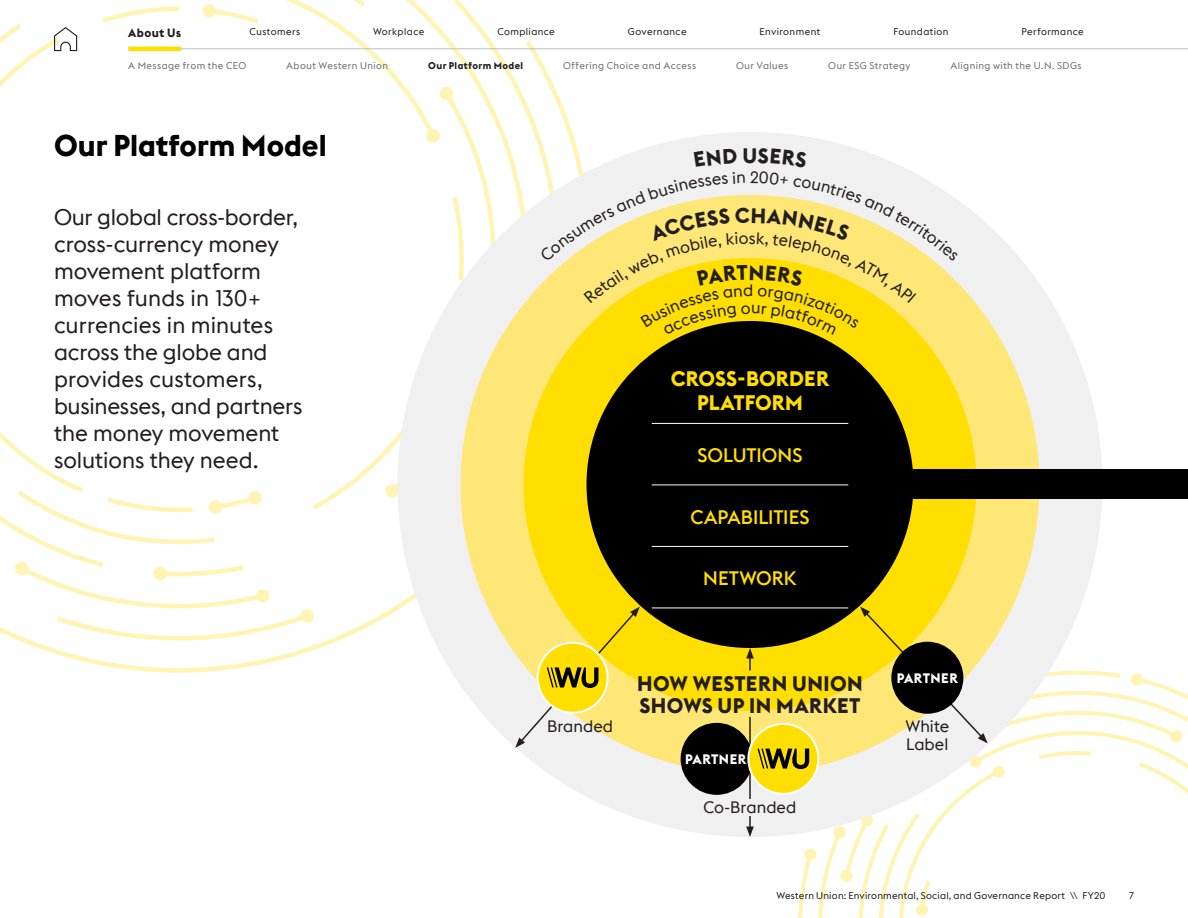
<style>
.page{position:relative;width:1188px;height:918px;background:#fff}
.page>*{position:absolute;margin:0;border:0;box-sizing:border-box;transform-origin:0 0}
.t1{font:30px "Euclid WU Bold";color:#000}
.t2{font:22.5px/27px "Euclid WU";letter-spacing:-.005em;color:#231f20}
.t3{font:21px/22.5px "Euclid WU Bold";letter-spacing:.02em;color:#231f20}
.t4{font:21px/24px "Euclid WU Bold";letter-spacing:.005em;color:#ffde00;text-align:center}
.t5{font:19.5px "Euclid WU Medium";color:#ffde00}
.t6{font:16.5px/18px "Euclid WU";letter-spacing:.005em;color:#231f20}
.t7{font:13.65px "Euclid WU Bold";letter-spacing:.03em;color:#fff}
.t8{font:12px "Euclid WU Bold";letter-spacing:.04em;color:#231f20}
.t9{font:9.75px "Euclid WU";letter-spacing:.03em;color:#231f20}
.t10{font:9.75px "Euclid WU";letter-spacing:.04em;color:#6d6f71}
.t11{font:9.75px "Euclid WU Bold";letter-spacing:.045em;color:#231f20}
</style>
<div class="page">
<svg style="left:370px;top:49px;width:29px;height:37px"></svg>
<svg style="left:399px;top:0;width:50px;height:143px"></svg>
<svg style="left:0;top:302px;width:449px;height:232px"></svg>
<svg style="left:449px;top:0;width:72px;height:298px"></svg>
<svg style="left:0;top:534px;width:454px;height:141px"></svg>
<div style="left:398px;top:132px;width:704px;height:705px;background:#f0f0f0;border-radius:50%"></div>
<div style="left:460px;top:195px;width:580px;height:579px;background:#ffe777;border-radius:50%"></div>
<div style="left:524px;top:258px;width:452px;height:453px;background:#ffde00;border-radius:50%"></div>
<div style="left:586px;top:321px;width:328px;height:327px;background:#000;border-radius:50%"></div>
<div style="left:890px;top:470px;width:298px;height:29px;background:#000"></div>
<hr style="left:652px;top:423px;width:196px;height:1px;background:#fff">
<hr style="left:652px;top:485px;width:196px;height:1px;background:#fff">
<hr style="left:652px;top:546px;width:196px;height:1px;background:#fff">
<hr style="left:652px;top:608px;width:196px;height:1px;background:#fff">
<div style="left:681px;top:723px;width:72px;height:72px;background:#000;border-radius:50%"></div>
<svg style="left:515px;top:607px;width:125px;height:141px"></svg>
<svg style="left:746px;top:607px;width:442px;height:311px"></svg>
<div style="left:891px;top:642px;width:72px;height:72px;background:#000;border-radius:50%"></div>
<svg style="left:0;top:0;width:370px;height:87px"></svg>
<hr style="left:133px;top:48px;width:1055px;height:1px;background:#bcbec0">
<hr style="left:128px;top:47px;width:53px;height:4px;background:#ffde00">
<svg style="left:521px;top:40px;width:438px;height:295px"></svg>
<p class="t9" style="left:250px;top:26px;width:52px">Customers</p>
<p class="t9" style="left:373px;top:26px;width:53px">Workplace</p>
<p class="t9" style="left:497px;top:26px;width:59px">Compliance</p>
<p class="t9" style="left:628px;top:26px;width:60px">Governance</p>
<p class="t9" style="left:760px;top:26px;width:62px">Environment</p>
<p class="t9" style="left:893px;top:26px;width:57px">Foundation</p>
<p class="t9" style="left:1022px;top:26px;width:64px">Performance</p>
<p class="t8" style="left:128px;top:25px;width:54px">About Us</p>
<p class="t10" style="left:128px;top:59px;width:119px">A Message from the CEO</p>
<p class="t10" style="left:286px;top:59px;width:104px">About Western Union</p>
<p class="t11" style="left:428px;top:59px;width:97px">Our Platform Model</p>
<p class="t10" style="left:563px;top:59px;width:135px">Offering Choice and Access</p>
<p class="t10" style="left:736px;top:59px;width:54px">Our Values</p>
<p class="t10" style="left:828px;top:59px;width:84px">Our ESG Strategy</p>
<p class="t10" style="left:950px;top:59px;width:133px">Aligning with the U.N. SDGs</p>
<h1 class="t1" style="left:54px;top:126px;width:274px">Our Platform Model</h1>
<p class="t2" style="left:54px;top:204px;width:250px">Our global cross-border, cross-currency money movement platform moves funds in 130+ currencies in minutes across the globe and provides customers, businesses, and partners the money movement solutions they need.</p>
<p class="t3" style="left:743px;top:144px;width:16px">U</p>
<p class="t6" style="left:749px;top:229px;width:9px">s</p>
<p class="t6" style="left:743px;top:281px;width:12px">d</p>
<p class="t4" style="left:671px;top:366px;width:160px">CROSS-BORDER<br>PLATFORM</p>
<p class="t5" style="left:698px;top:443px;width:106px">SOLUTIONS</p>
<p class="t5" style="left:690px;top:505px;width:121px">CAPABILITIES</p>
<p class="t5" style="left:703px;top:566px;width:95px">NETWORK</p>
<p class="t3" style="left:637px;top:672px;width:227px">HOW WESTERN UNION<br>SHOWS UP IN MARKET</p>
<p class="t7" style="left:897px;top:670px;width:63px">PARTNER</p>
<p class="t6" style="left:547px;top:717px;width:68px">Branded</p>
<p class="t6" style="left:905px;top:717px;width:45px">White<br>Label</p>
<p class="t7" style="left:685px;top:751px;width:63px">PARTNER</p>
<p class="t6" style="left:704px;top:798px;width:94px">Co-Branded</p>
<p class="t9" style="left:776px;top:890px;width:331px">Western Union: Environmental, Social, and Governance Report \\ FY20</p>
<p class="t9" style="left:1129px;top:890px;width:6px">7</p>
</div>
